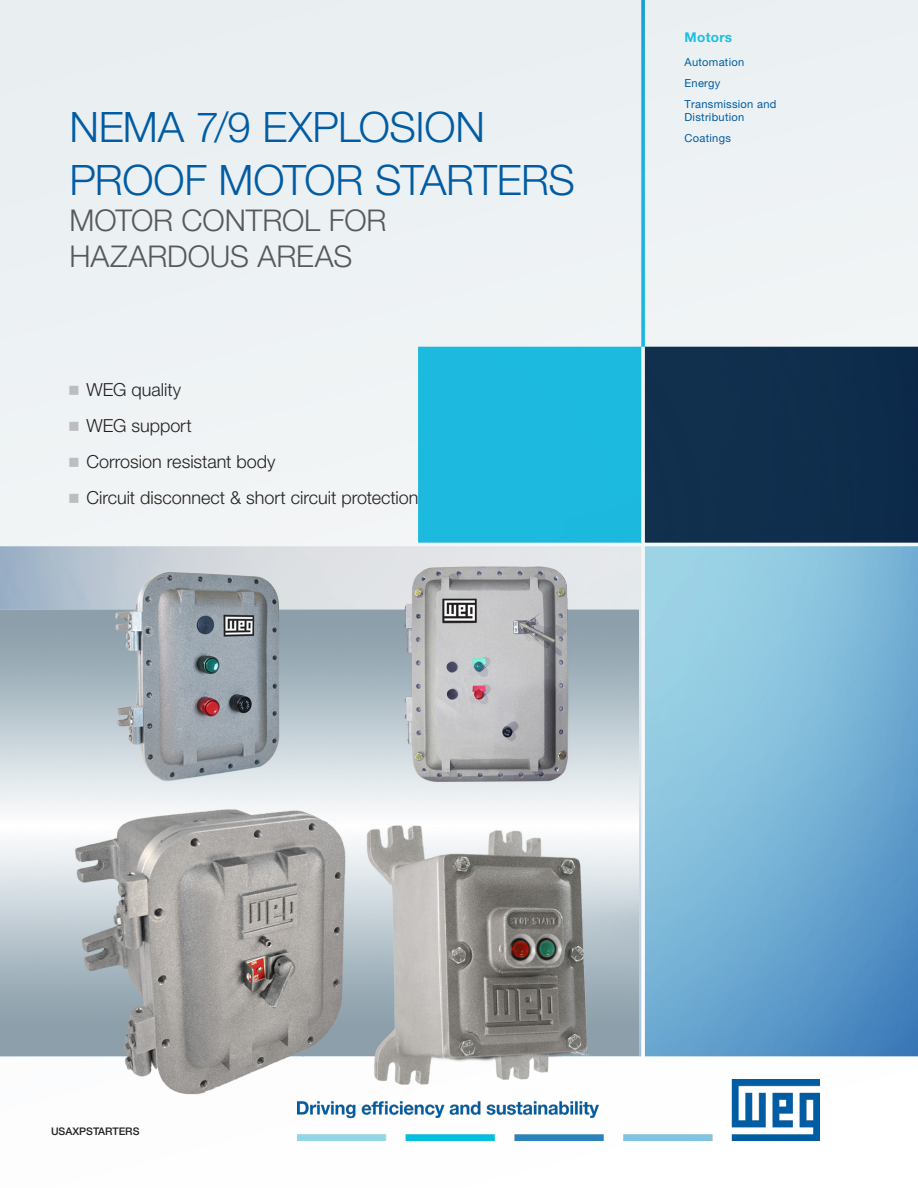
<style>
.page{position:relative;width:918px;height:1188px;background:#fff}
.page>*{position:absolute;margin:0;border:0;box-sizing:border-box;transform-origin:0 0}
._01___Title_WHITE_HN{font:300 42px "Helvetica Neue LT Pro";letter-spacing:-.01em;color:#015ca3}
._02___Subtitle_GREY{font:300 30px "Helvetica Neue LT Pro";letter-spacing:-.005em;color:#57585a}
._16___Productinfo_HN{font:300 18px "Helvetica Neue LT Pro";color:#231f20}
.t1{font:700 13.5px "Helvetica Neue LT Pro";letter-spacing:.025em;color:#1cbfdf}
.t2{font:11.1px/13.4px "Helvetica Neue LT Pro";letter-spacing:.025em;color:#015ca3}
.t3{font:11.1px "Helvetica Neue LT Pro";letter-spacing:.025em;color:#01629d}
.t4{font:500 10.5px "Helvetica Neue LT Pro";color:#231f20}
</style>
<div class="page">
<img style="left:0;top:0;width:918px;height:1080px">
<img style="left:297px;top:1080px;width:523px;height:61px">
<img style="left:0;top:535px;width:639px;height:579px">
<svg style="left:69px;top:386px;width:9px;height:9px"></svg>
<svg style="left:69px;top:422px;width:9px;height:9px"></svg>
<svg style="left:69px;top:458px;width:9px;height:9px"></svg>
<svg style="left:69px;top:494px;width:9px;height:9px"></svg>
<p class="_01___Title_WHITE_HN" style="left:69px;top:101px;width:417px">NEMA 7/9 EXPLOSION</p>
<p class="_01___Title_WHITE_HN" style="left:69px;top:154px;width:507px">PROOF MOTOR STARTERS</p>
<p class="_02___Subtitle_GREY" style="left:69px;top:202px;width:319px">MOTOR CONTROL FOR</p>
<p class="_02___Subtitle_GREY" style="left:69px;top:238px;width:284px">HAZARDOUS AREAS</p>
<p class="_16___Productinfo_HN" style="left:86px;top:379px;width:96px">WEG quality</p>
<p class="_16___Productinfo_HN" style="left:86px;top:415px;width:107px">WEG support</p>
<p class="_16___Productinfo_HN" style="left:86px;top:451px;width:191px">Corrosion resistant body</p>
<p class="_16___Productinfo_HN" style="left:86px;top:487px;width:334px">Circuit disconnect &amp; short circuit protection</p>
<p class="t1" style="left:685px;top:29px;width:49px">Motors</p>
<p class="t3" style="left:685px;top:55px;width:61px">Automation</p>
<p class="t2" style="left:685px;top:76px;width:37px">Energy</p>
<p class="t2" style="left:685px;top:97px;width:93px">Transmission and<br>Distribution</p>
<p class="t2" style="left:685px;top:131px;width:48px">Coatings</p>
<p class="t4" style="left:51px;top:1125px;width:90px">USAXPSTARTERS</p>
</div>
